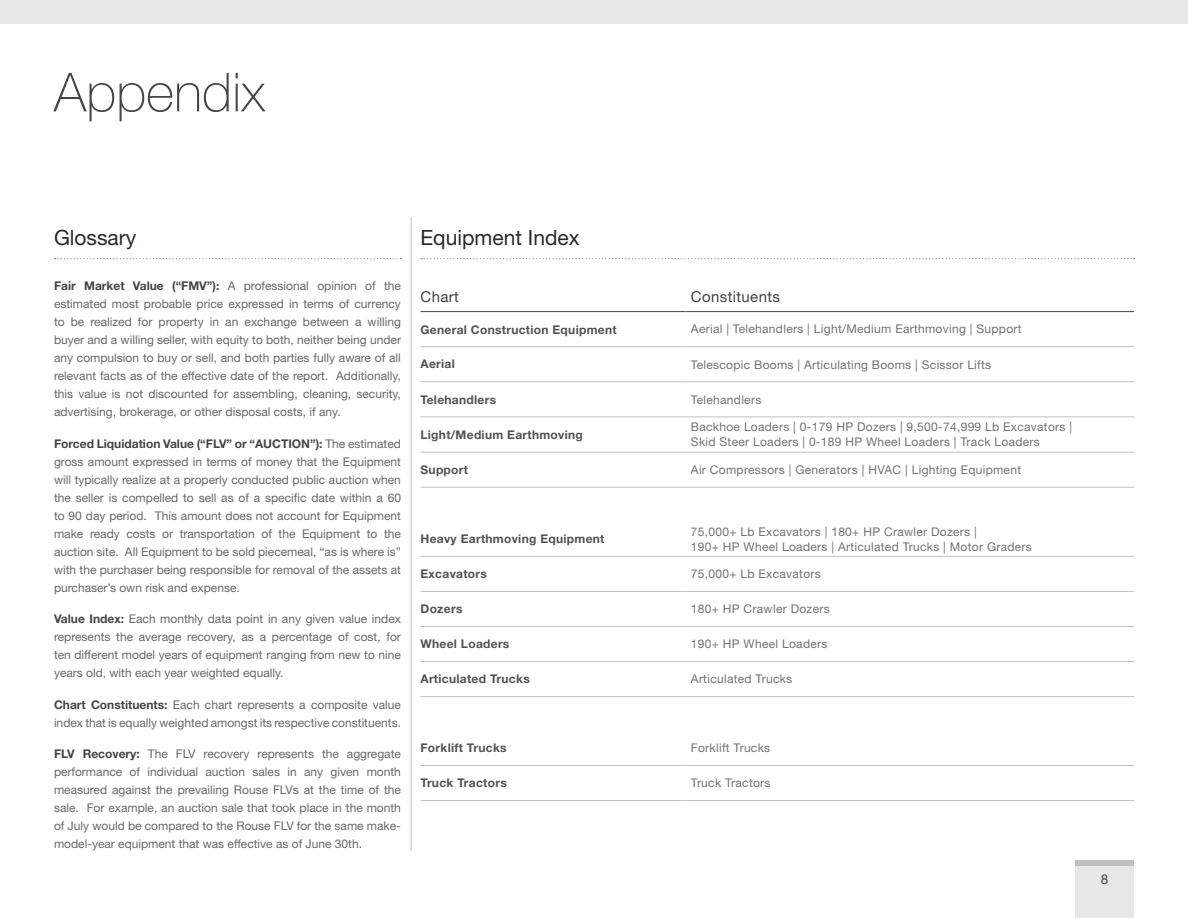
<style>
.page{position:relative;width:1188px;height:918px;background:#fff}
.page>*{position:absolute;margin:0;border:0;box-sizing:border-box;transform-origin:0 0}
.t1{font:100 54px "Helvetica Neue LT Std";color:#444646}
.t2{font:21px "Helvetica Neue LT Std";color:#2d262d}
.Sub-Header_1{font:15px "Helvetica Neue LT Std";letter-spacing:.025em;color:#414143}
.t3{font:13.5px "Helvetica Neue LT Std";color:#444646}
.t4{font:12px/18px "Helvetica Neue LT Std";color:#666867;text-align:justify}
.Table_Text{font:12px "Helvetica Neue LT Std";letter-spacing:.025em;color:#727271}
.Table_Text-2{font:700 12px "Helvetica Neue LT Std";letter-spacing:.025em;color:#515252}
.s1{font-weight:700;color:#444646}
</style>
<div class="page">
<hr style="left:411px;top:217px;width:1px;height:634px;background:#c0c0c2">
<svg style="left:55px;top:258px;width:346px;height:1px"></svg>
<svg style="left:421px;top:258px;width:713px;height:1px"></svg>
<hr style="left:421px;top:311px;width:265px;height:1px;background:#444646">
<hr style="left:686px;top:311px;width:448px;height:1px;background:#444646">
<hr style="left:421px;top:417px;width:265px;height:1px;background:#c0c0c2">
<hr style="left:686px;top:417px;width:448px;height:1px;background:#c0c0c2">
<hr style="left:421px;top:591px;width:265px;height:1px;background:#c0c0c2">
<hr style="left:686px;top:591px;width:448px;height:1px;background:#c0c0c2">
<hr style="left:421px;top:626px;width:265px;height:1px;background:#c0c0c2">
<hr style="left:686px;top:626px;width:448px;height:1px;background:#c0c0c2">
<hr style="left:421px;top:661px;width:265px;height:1px;background:#c0c0c2">
<hr style="left:686px;top:661px;width:448px;height:1px;background:#c0c0c2">
<hr style="left:421px;top:765px;width:265px;height:1px;background:#c0c0c2">
<hr style="left:686px;top:765px;width:448px;height:1px;background:#c0c0c2">
<hr style="left:421px;top:696px;width:265px;height:1px;background:#c0c0c2">
<hr style="left:686px;top:696px;width:448px;height:1px;background:#c0c0c2">
<hr style="left:421px;top:382px;width:265px;height:1px;background:#c0c0c2">
<hr style="left:686px;top:382px;width:448px;height:1px;background:#c0c0c2">
<hr style="left:421px;top:346px;width:265px;height:1px;background:#c0c0c2">
<hr style="left:686px;top:346px;width:448px;height:1px;background:#c0c0c2">
<hr style="left:421px;top:800px;width:265px;height:1px;background:#c0c0c2">
<hr style="left:686px;top:800px;width:448px;height:1px;background:#c0c0c2">
<hr style="left:421px;top:556px;width:265px;height:1px;background:#c0c0c2">
<hr style="left:686px;top:556px;width:448px;height:1px;background:#c0c0c2">
<hr style="left:421px;top:452px;width:265px;height:1px;background:#c0c0c2">
<hr style="left:686px;top:452px;width:448px;height:1px;background:#c0c0c2">
<hr style="left:421px;top:487px;width:265px;height:1px;background:#c0c0c2">
<hr style="left:686px;top:487px;width:448px;height:1px;background:#c0c0c2">
<div style="left:1075px;top:860px;width:59px;height:58px;background:#e8e7e8"></div>
<div style="left:1075px;top:860px;width:59px;height:6px;background:#c0c0c2"></div>
<div style="left:0;top:0;width:1188px;height:24px;background:#e8e7e8"></div>
<p class="t1" style="left:54px;top:61px;width:213px">Appendix</p>
<p class="t2" style="left:54px;top:225px;width:84px">Glossary</p>
<p class="t2" style="left:421px;top:225px;width:161px">Equipment Index</p>
<p class="t4" style="left:54px;top:277px;width:349px"><span class="s1">Fair Market Value (“FMV”):</span> A professional opinion of the estimated most probable price expressed in terms of currency to be realized for property in an exchange between a willing buyer and a willing seller, with equity to both, neither being under any compulsion to buy or sell, and both parties fully aware of all relevant facts as of the effective date of the report. Additionally, this value is not discounted for assembling, cleaning, security, advertising, brokerage, or other disposal costs, if any.</p>
<p class="t4" style="left:54px;top:434px;width:349px"><span class="s1">Forced Liquidation Value (“FLV” or “AUCTION”):</span> The estimated gross amount expressed in terms of money that the Equipment will typically realize at a properly conducted public auction when the seller is compelled to sell as of a specific date within a 60 to 90 day period. This amount does not account for Equipment make ready costs or transportation of the Equipment to the auction site. All Equipment to be sold piecemeal, “as is where is” with the purchaser being responsible for removal of the assets at purchaser’s own risk and expense.</p>
<p class="t4" style="left:54px;top:610px;width:349px"><span class="s1">Value Index:</span> Each monthly data point in any given value index represents the average recovery, as a percentage of cost, for ten different model years of equipment ranging from new to nine years old, with each year weighted equally.</p>
<p class="t4" style="left:54px;top:695px;width:349px"><span class="s1">Chart Constituents:</span> Each chart represents a composite value index that is equally weighted amongst its respective constituents.</p>
<p class="t4" style="left:54px;top:745px;width:349px"><span class="s1">FLV Recovery:</span> The FLV recovery represents the aggregate performance of individual auction sales in any given month measured against the prevailing Rouse FLVs at the time of the sale. For example, an auction sale that took place in the month of July would be compared to the Rouse FLV for the same make&shy;model-year equipment that was effective as of June 30th.</p>
<p class="Sub-Header_1" style="left:421px;top:288px;width:40px">Chart</p>
<p class="Sub-Header_1" style="left:691px;top:288px;width:91px">Constituents</p>
<p class="Table_Text-2" style="left:421px;top:322px;width:198px">General Construction Equipment</p>
<p class="Table_Text" style="left:691px;top:322px;width:332px">Aerial | Telehandlers | Light/Medium Earthmoving | Support</p>
<p class="Table_Text-2" style="left:421px;top:357px;width:36px">Aerial</p>
<p class="Table_Text" style="left:691px;top:357px;width:302px">Telescopic Booms | Articulating Booms | Scissor Lifts</p>
<p class="Table_Text-2" style="left:421px;top:392px;width:77px">Telehandlers</p>
<p class="Table_Text" style="left:691px;top:392px;width:72px">Telehandlers</p>
<p class="Table_Text-2" style="left:421px;top:427px;width:164px">Light/Medium Earthmoving</p>
<p class="Table_Text" style="left:691px;top:420px;width:383px">Backhoe Loaders | 0-179 HP Dozers | 9,500-74,999 Lb Excavators |</p>
<p class="Table_Text" style="left:691px;top:435px;width:351px">Skid Steer Loaders | 0-189 HP Wheel Loaders | Track Loaders</p>
<p class="Table_Text-2" style="left:421px;top:462px;width:49px">Support</p>
<p class="Table_Text" style="left:691px;top:463px;width:332px">Air Compressors | Generators | HVAC | Lighting Equipment</p>
<p class="Table_Text-2" style="left:421px;top:531px;width:186px">Heavy Earthmoving Equipment</p>
<p class="Table_Text" style="left:691px;top:524px;width:287px">75,000+ Lb Excavators | 180+ HP Crawler Dozers |</p>
<p class="Table_Text" style="left:691px;top:539px;width:343px">190+ HP Wheel Loaders | Articulated Trucks | Motor Graders</p>
<p class="Table_Text-2" style="left:421px;top:566px;width:68px">Excavators</p>
<p class="Table_Text" style="left:691px;top:567px;width:131px">75,000+ Lb Excavators</p>
<p class="Table_Text-2" style="left:421px;top:602px;width:43px">Dozers</p>
<p class="Table_Text" style="left:691px;top:602px;width:140px">180+ HP Crawler Dozers</p>
<p class="Table_Text-2" style="left:421px;top:637px;width:90px">Wheel Loaders</p>
<p class="Table_Text" style="left:691px;top:637px;width:138px">190+ HP Wheel Loaders</p>
<p class="Table_Text-2" style="left:421px;top:672px;width:111px">Articulated Trucks</p>
<p class="Table_Text" style="left:691px;top:672px;width:103px">Articulated Trucks</p>
<p class="Table_Text-2" style="left:421px;top:740px;width:88px">Forklift Trucks</p>
<p class="Table_Text" style="left:691px;top:741px;width:81px">Forklift Trucks</p>
<p class="Table_Text-2" style="left:421px;top:776px;width:88px">Truck Tractors</p>
<p class="Table_Text" style="left:691px;top:776px;width:81px">Truck Tractors</p>
<p class="t3" style="left:1101px;top:872px;width:9px">8</p>
</div>
